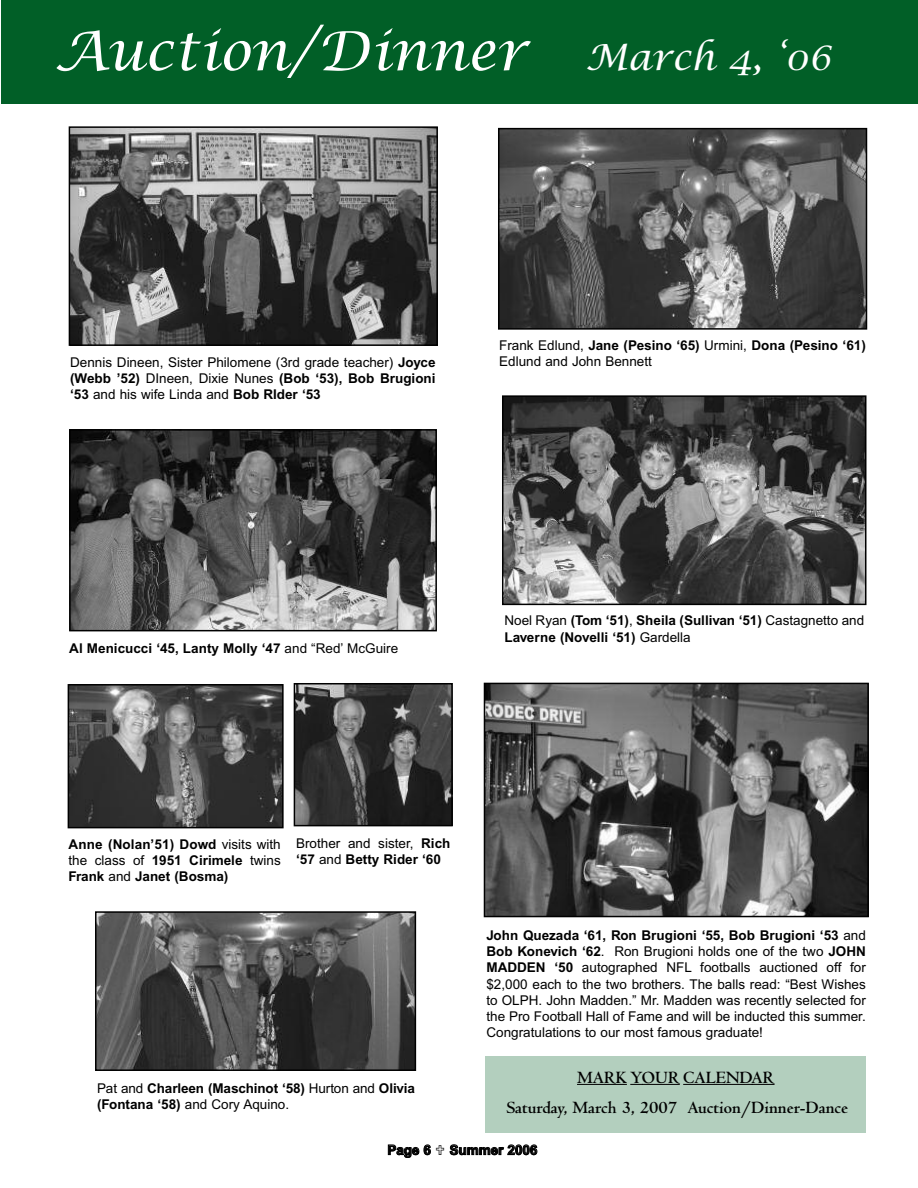
<style>
.page{position:relative;width:918px;height:1188px;background:#fff}
.page>*{position:absolute;margin:0;border:0;box-sizing:border-box;transform-origin:0 0}
.t1{font:italic 54px "Lucida Calligraphy";color:#fff}
.t2{font:700 18px/30px "Centaur";color:#000;text-align:center}
.t3{font:13.5px/16.2px "Arial";color:#000;text-align:justify}
.t4{font:700 13.5px/16.2px "Arial";color:#000}
.t5{font:700 13.5px "Arial";letter-spacing:-.005em;color:#000}
.s1{font-size:36px}
.s2{font-weight:700}
.s3{font-weight:400}
</style>
<div class="page">
<div style="left:485px;top:1057px;width:381px;height:76px;background:#b3cfbe"></div>
<div style="left:2px;top:0;width:916px;height:103px;background:#015f27"></div>
<img style="left:72px;top:129px;width:363px;height:214px">
<div style="left:69px;top:126px;width:369px;height:220px;border:2px solid #000"></div>
<img style="left:72px;top:432px;width:362px;height:196px">
<div style="left:69px;top:429px;width:368px;height:202px;border:2px solid #000"></div>
<img style="left:71px;top:687px;width:210px;height:138px">
<div style="left:68px;top:684px;width:216px;height:144px;border:2px solid #000"></div>
<img style="left:501px;top:131px;width:363px;height:196px">
<div style="left:498px;top:128px;width:369px;height:202px;border:2px solid #000"></div>
<img style="left:505px;top:398px;width:358px;height:204px">
<div style="left:502px;top:395px;width:364px;height:210px;border:2px solid #000"></div>
<img style="left:487px;top:686px;width:379px;height:228px">
<div style="left:484px;top:683px;width:385px;height:234px;border:2px solid #000"></div>
<img style="left:297px;top:686px;width:153px;height:137px">
<div style="left:294px;top:683px;width:159px;height:143px;border:2px solid #000"></div>
<img style="left:98px;top:914px;width:315px;height:154px">
<div style="left:95px;top:911px;width:321px;height:160px;border:2px solid #000"></div>
<hr style="left:577px;top:1084px;width:50px;height:1px;background:#000">
<svg style="left:630px;top:1084px;width:12px;height:1px"></svg>
<hr style="left:642px;top:1084px;width:38px;height:1px;background:#000">
<hr style="left:683px;top:1084px;width:70px;height:1px;background:#000">
<svg style="left:753px;top:1084px;width:22px;height:1px"></svg>
<h1 class="t1" style="left:54px;top:20px;width:778px">Auction/Dinner <span class="s1">March 4, ‘06</span></h1>
<p class="t3" style="left:70px;top:354px;width:367px">Dennis Dineen, Sister Philomene (3rd grade teacher) <span class="s2">Joyce (Webb ’52)</span> DIneen, Dixie Nunes <span class="s2">(Bob ‘53), Bob Brugioni ‘53</span> and his wife Linda and <span class="s2">Bob RIder ‘53</span></p>
<p class="t3" style="left:499px;top:338px;width:368px">Frank Edlund, <span class="s2">Jane (Pesino ‘65)</span> Urmini, <span class="s2">Dona (Pesino ‘61)<br></span>Edlund and John Bennett</p>
<p class="t4" style="left:69px;top:641px;width:330px">Al Menicucci ‘45, Lanty Molly ‘47 <span class="s3">and “Red’ McGuire</span></p>
<p class="t4" style="left:504px;top:614px;width:361px"><span class="s3">Noel Ryan</span> (Tom ‘51)<span class="s3">,</span> Sheila (Sullivan ‘51) <span class="s3">Castagnetto and<br></span>Laverne (Novelli ‘51) <span class="s3">Gardella</span></p>
<p class="t4" style="left:69px;top:837px;width:214px;text-align:justify">Anne (Nolan’51) Dowd <span class="s3">visits with the class of</span> 1951 Cirimele <span class="s3">twins </span>Frank <span class="s3">and</span> Janet (Bosma)</p>
<p class="t3" style="left:296px;top:835px;width:156px">Brother and sister, <span class="s2">Rich ‘57</span> and <span class="s2">Betty Rider ‘60</span></p>
<p class="t4" style="left:97px;top:1081px;width:320px"><span class="s3">Pat and</span> Charleen (Maschinot ‘58) <span class="s3">Hurton and</span> Olivia (Fontana ‘58) <span class="s3">and Cory Aquino.</span></p>
<p class="t3" style="left:486px;top:927px;width:381px"><span class="s2">John Quezada ‘61, Ron Brugioni ‘55, Bob Brugioni ‘53</span> and <span class="s2">Bob Konevich ‘62</span>. Ron Brugioni holds one of the two <span class="s2">JOHN MADDEN ‘50</span> autographed NFL footballs auctioned off for $2,000 each to the two brothers. The balls read: “Best Wishes to OLPH. John Madden.” Mr. Madden was recently selected for the Pro Football Hall of Fame and will be inducted this summer.<br>Congratulations to our most famous graduate!</p>
<h2 class="t2" style="left:506px;top:1064px;width:343px">MARK YOUR CALENDAR<br>Saturday, March 3, 2007 Auction/Dinner-Dance</h2>
<p class="t5" style="left:387px;top:1142px;width:45px">Page 6</p>
<p class="t5" style="left:450px;top:1142px;width:89px">Summer 2006</p>
</div>
